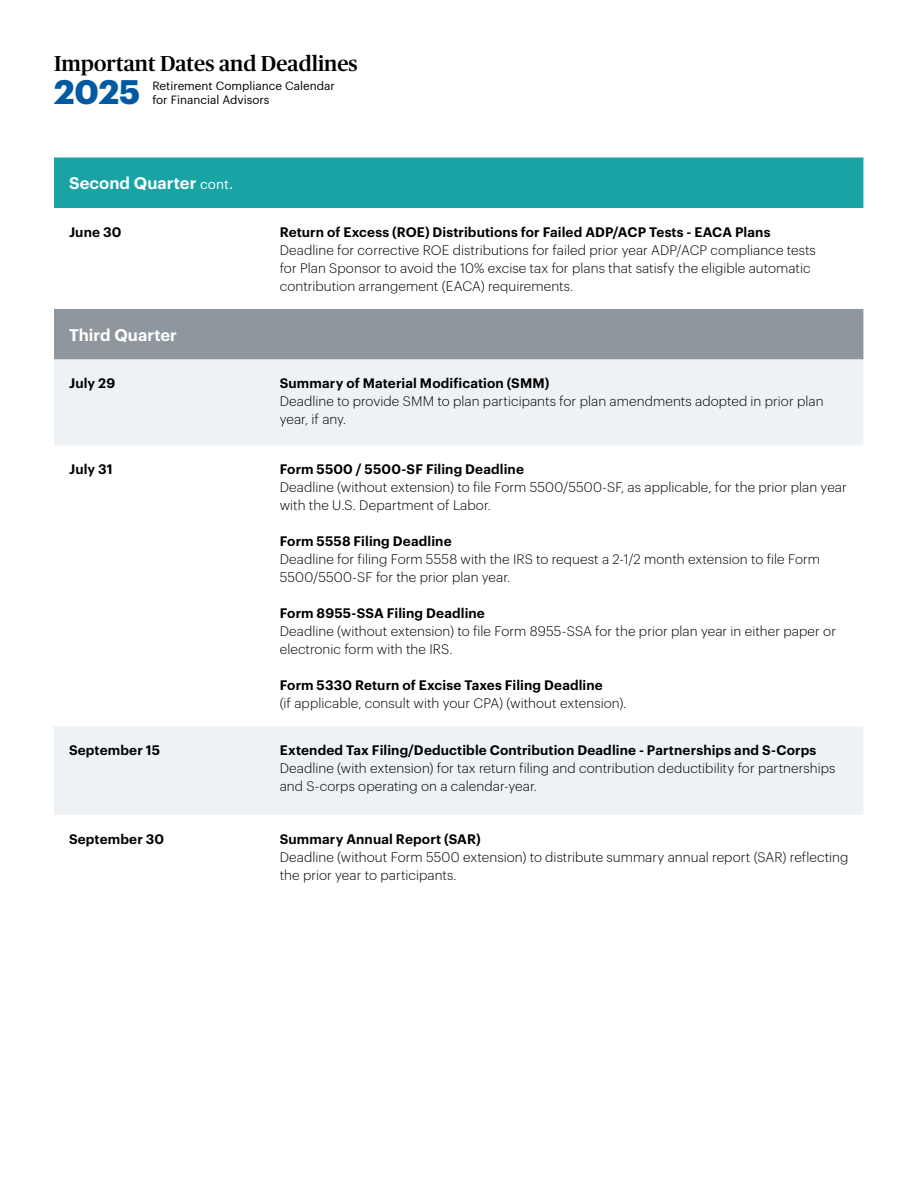
<style>
.page{position:relative;width:918px;height:1188px;background:#fff}
.page>*{position:absolute;margin:0;border:0;box-sizing:border-box;transform-origin:0 0}
.t1{font:700 33.3px "Graphik";color:#005aa2}
.t2{font:500 21.6px "Publico Headline";color:#000}
.t3{font:600 16.5px "Graphik";letter-spacing:.005em;color:#fff}
.t4{font:300 13.5px/18px "Graphik";letter-spacing:.005em;color:#000}
.t5{font:600 13.5px "Graphik";letter-spacing:.01em;color:#000}
.t6{font:11.7px/14.1px "Graphik";color:#000}
.s1{font-weight:400;font-size:13.5px}
.s2{font-weight:400;font-size:15px}
</style>
<div class="page">
<div style="left:54px;top:158px;width:809px;height:50px;background:#18a3a5"></div>
<div style="left:54px;top:309px;width:809px;height:51px;background:#8e979d"></div>
<svg style="left:54px;top:360px;width:809px;height:455px"></svg>
<h2 class="t2" style="left:54px;top:48px;width:305px">Important Dates and Deadlines</h2>
<h1 class="t1" style="left:54px;top:66px;width:88px">2025</h1>
<p class="t6" style="left:152px;top:77px;width:184px">Retirement Compliance Calendar for Financial Advisors</p>
<p class="t3" style="left:69px;top:171px;width:166px">Second Quarter <span class="s1">cont</span><span class="s2">.</span></p>
<p class="t5" style="left:69px;top:222px;width:54px">June 30</p>
<p class="t5" style="left:280px;top:222px;width:492px">Return of Excess (ROE) Distributions for Failed ADP/ACP Tests - EACA Plans</p>
<p class="t4" style="left:280px;top:240px;width:538px">Deadline for corrective ROE distributions for failed prior year ADP/ACP compliance tests for Plan Sponsor to avoid the 10% excise tax for plans that satisfy the eligible automatic contribution arrangement (EACA) requirements.</p>
<p class="t3" style="left:69px;top:322px;width:110px">Third Quarter</p>
<p class="t5" style="left:69px;top:373px;width:48px">July 29</p>
<p class="t5" style="left:280px;top:373px;width:271px">Summary of Material Modification (SMM)</p>
<p class="t4" style="left:280px;top:392px;width:545px">Deadline to provide SMM to plan participants for plan amendments adopted in prior plan year, if any.</p>
<p class="t5" style="left:69px;top:459px;width:45px">July 31</p>
<p class="t5" style="left:280px;top:459px;width:246px">Form 5500 / 5500-SF Filing Deadline</p>
<p class="t4" style="left:280px;top:477px;width:569px">Deadline (without extension) to file Form 5500/5500-SF, as applicable, for the prior plan year with the U.S. Department of Labor.</p>
<p class="t5" style="left:280px;top:531px;width:173px">Form 5558 Filing Deadline</p>
<p class="t4" style="left:280px;top:549px;width:542px">Deadline for filing Form 5558 with the IRS to request a 2-1/2 month extension to file Form<br>5500/5500-SF for the prior plan year.</p>
<p class="t5" style="left:280px;top:603px;width:207px">Form 8955-SSA Filing Deadline</p>
<p class="t4" style="left:280px;top:621px;width:558px">Deadline (without extension) to file Form 8955-SSA for the prior plan year in either paper or electronic form with the IRS.</p>
<p class="t5" style="left:280px;top:675px;width:325px">Form 5330 Return of Excise Taxes Filing Deadline</p>
<p class="t4" style="left:280px;top:693px;width:348px">(if applicable, consult with your CPA) (without extension).</p>
<p class="t5" style="left:69px;top:740px;width:93px">September 15</p>
<p class="t5" style="left:280px;top:740px;width:538px">Extended Tax Filing/Deductible Contribution Deadline - Partnerships and S-Corps</p>
<p class="t4" style="left:280px;top:758px;width:557px">Deadline (with extension) for tax return filing and contribution deductibility for partnerships and S-corps operating on a calendar-year.</p>
<p class="t5" style="left:69px;top:828px;width:97px">September 30</p>
<p class="t5" style="left:280px;top:828px;width:202px">Summary Annual Report (SAR)</p>
<p class="t4" style="left:280px;top:847px;width:570px">Deadline (without Form 5500 extension) to distribute summary annual report (SAR) reflecting the prior year to participants.</p>
</div>
